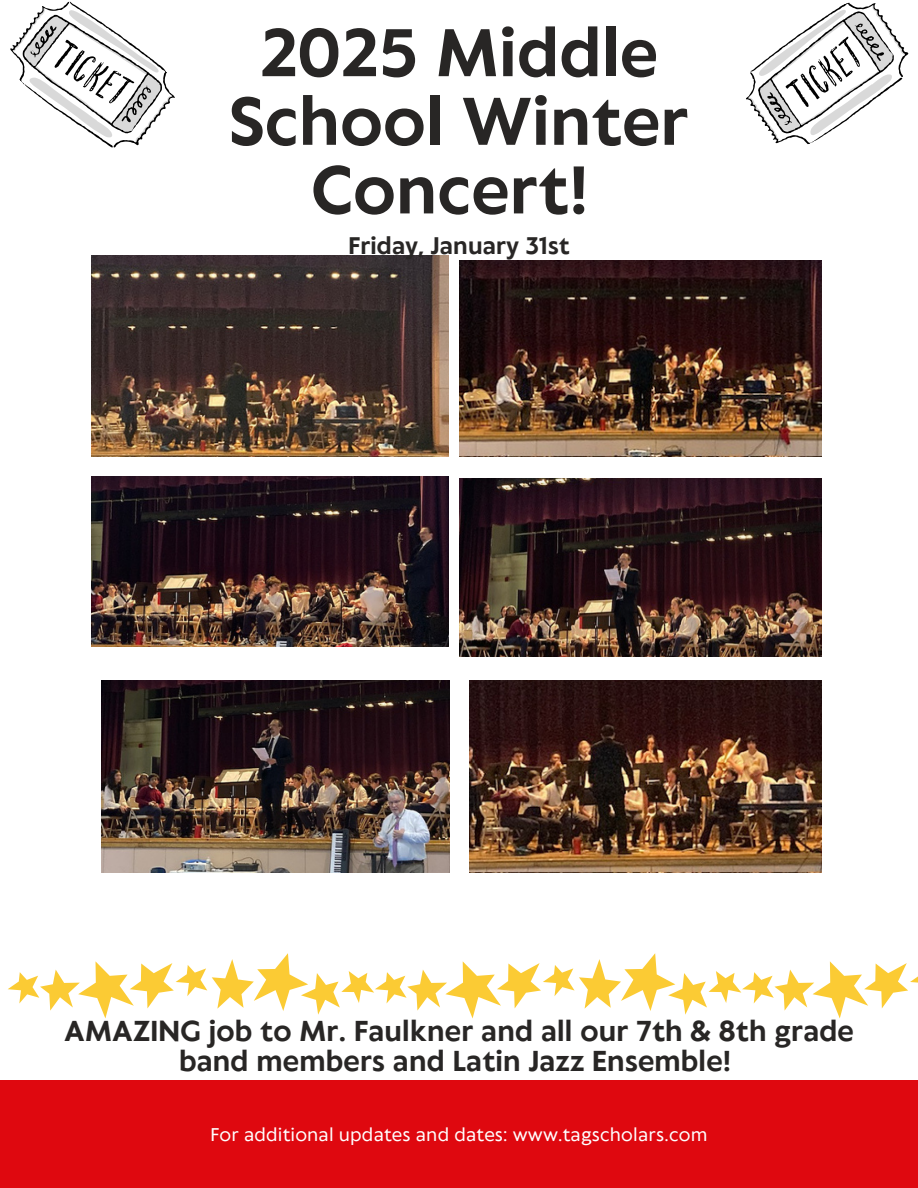
<style>
.page{position:relative;width:918px;height:1188px;background:#fff}
.page>*{position:absolute;margin:0;border:0;box-sizing:border-box;transform-origin:0 0}
.t1{font:700 63px/68.7px "Klein Text";letter-spacing:.01em;color:#282625;text-align:center}
.t2{font:700 27px/29.2px "Klein Text";letter-spacing:.01em;color:#282625;text-align:center}
.t3{font:700 22.5px "Klein Text";letter-spacing:.01em;color:#282625}
.t4{font:17.25px "Klein Text";letter-spacing:.01em;color:#fff}
</style>
<div class="page">
<div style="left:0;top:1080px;width:918px;height:108px;background:#df080f"></div>
<svg style="left:10px;top:1px;width:165px;height:147px"></svg>
<svg style="left:746px;top:2px;width:163px;height:143px"></svg>
<svg style="left:8px;top:953px;width:910px;height:65px"></svg>
<img style="left:469px;top:680px;width:353px;height:193px">
<img style="left:92px;top:476px;width:356px;height:170px">
<img style="left:102px;top:680px;width:347px;height:192px">
<img style="left:459px;top:479px;width:362px;height:178px">
<img style="left:459px;top:261px;width:362px;height:196px">
<img style="left:92px;top:256px;width:356px;height:200px">
<h1 class="t1" style="left:229px;top:23px;width:461px">2025 Middle<br>School Winter<br>Concert!</h1>
<p class="t3" style="left:348px;top:234px;width:223px">Friday, January 31st</p>
<h3 class="t2" style="left:64px;top:1019px;width:791px">AMAZING job to Mr. Faulkner and all our 7th &amp; 8th grade band members and Latin Jazz Ensemble!</h3>
<p class="t4" style="left:210px;top:1126px;width:499px">For additional updates and dates: www.tagscholars.com</p>
</div>
